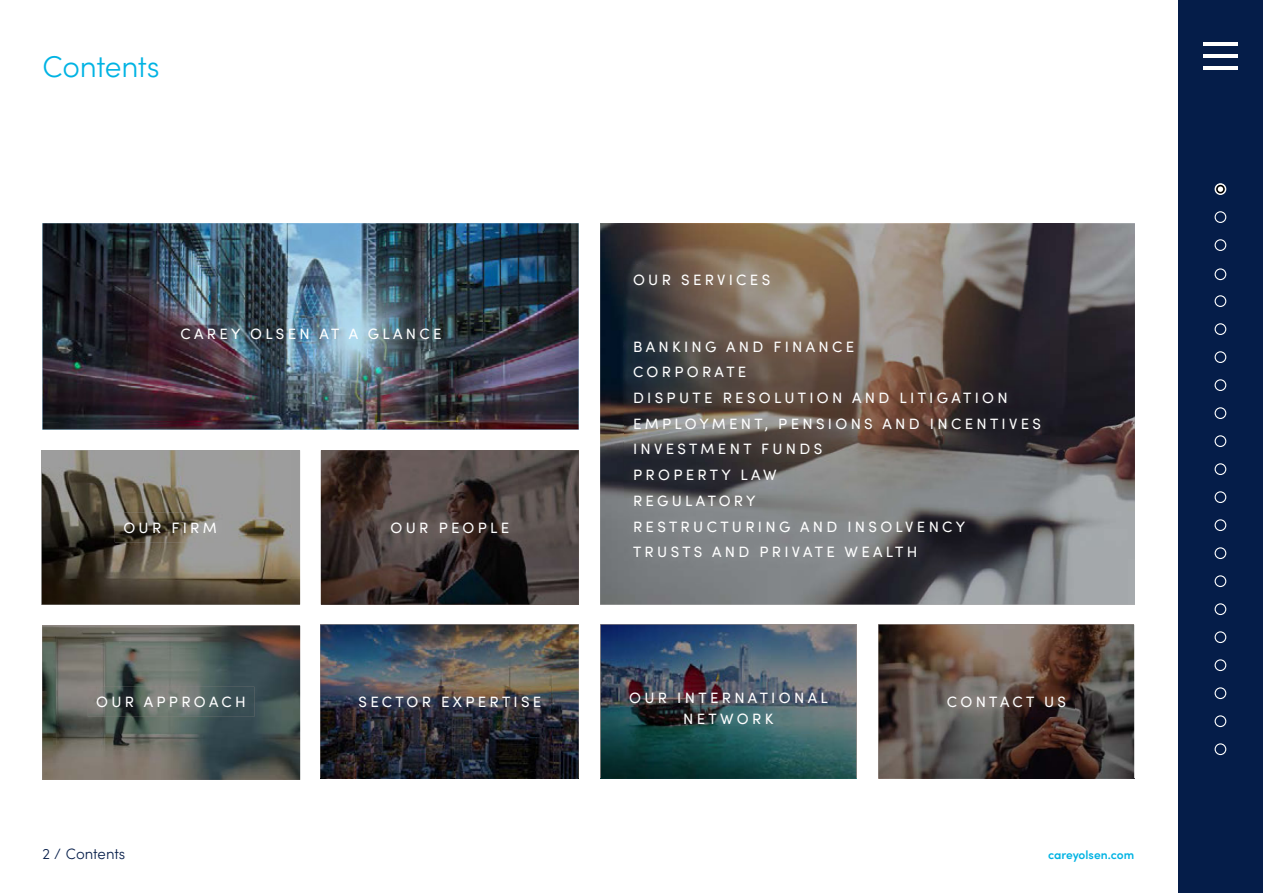
<style>
.page{position:relative;width:1263px;height:893px;background:#fff}
.page>*{position:absolute;margin:0;border:0;box-sizing:border-box;transform-origin:0 0}
.t1{font:300 30px "Sofia Pro";letter-spacing:-.01em;color:#00b3e3}
.t2{font:15px/25.7px "Sofia Pro";letter-spacing:.22em;color:#fff}
.t3{font:300 15px "Sofia Pro";letter-spacing:-.005em;color:#051d49}
.t4{font:600 12px "Sofia Pro";color:#00b3e3}
</style>
<div class="page">
<div style="left:1178px;top:0;width:85px;height:893px;background:#051d49"></div>
<img style="left:600px;top:223px;width:535px;height:381px">
<img style="left:625px;top:265px;width:424px;height:302px">
<img style="left:321px;top:450px;width:258px;height:155px">
<img style="left:382px;top:512px;width:136px;height:30px">
<img style="left:42px;top:450px;width:258px;height:154px">
<img style="left:115px;top:512px;width:110px;height:30px">
<img style="left:43px;top:223px;width:536px;height:206px">
<img style="left:172px;top:319px;width:278px;height:30px">
<img style="left:320px;top:625px;width:259px;height:154px">
<img style="left:350px;top:687px;width:200px;height:30px">
<img style="left:42px;top:626px;width:258px;height:154px">
<img style="left:88px;top:687px;width:166px;height:30px">
<img style="left:879px;top:625px;width:255px;height:154px">
<img style="left:938px;top:687px;width:137px;height:30px">
<img style="left:601px;top:625px;width:255px;height:154px">
<img style="left:621px;top:682px;width:215px;height:51px">
<div style="left:1215px;top:184px;width:11px;height:10px;background:#e6e6e6;border-radius:50%"></div>
<div style="left:1214px;top:183px;width:12px;height:12px;border:1px solid #fff;border-radius:50%"></div>
<div style="left:1217px;top:186px;width:7px;height:7px;background:#fff;border-radius:50%"></div>
<div style="left:1216px;top:185px;width:9px;height:9px;border:2px solid #000;border-radius:50%"></div>
<div style="left:1214px;top:211px;width:12px;height:12px;border:1px solid #fff;border-radius:50%"></div>
<div style="left:1214px;top:239px;width:12px;height:12px;border:1px solid #fff;border-radius:50%"></div>
<div style="left:1214px;top:268px;width:12px;height:12px;border:1px solid #fff;border-radius:50%"></div>
<div style="left:1214px;top:295px;width:12px;height:12px;border:1px solid #fff;border-radius:50%"></div>
<div style="left:1214px;top:323px;width:12px;height:12px;border:1px solid #fff;border-radius:50%"></div>
<div style="left:1214px;top:351px;width:12px;height:12px;border:1px solid #fff;border-radius:50%"></div>
<div style="left:1214px;top:379px;width:12px;height:12px;border:1px solid #fff;border-radius:50%"></div>
<div style="left:1214px;top:407px;width:12px;height:12px;border:1px solid #fff;border-radius:50%"></div>
<div style="left:1214px;top:435px;width:12px;height:12px;border:1px solid #fff;border-radius:50%"></div>
<div style="left:1214px;top:463px;width:12px;height:12px;border:1px solid #fff;border-radius:50%"></div>
<div style="left:1214px;top:491px;width:12px;height:12px;border:1px solid #fff;border-radius:50%"></div>
<div style="left:1214px;top:519px;width:12px;height:12px;border:1px solid #fff;border-radius:50%"></div>
<div style="left:1214px;top:547px;width:12px;height:12px;border:1px solid #fff;border-radius:50%"></div>
<div style="left:1214px;top:575px;width:12px;height:12px;border:1px solid #fff;border-radius:50%"></div>
<div style="left:1214px;top:603px;width:12px;height:12px;border:1px solid #fff;border-radius:50%"></div>
<div style="left:1214px;top:631px;width:12px;height:12px;border:1px solid #fff;border-radius:50%"></div>
<div style="left:1214px;top:659px;width:12px;height:12px;border:1px solid #fff;border-radius:50%"></div>
<div style="left:1214px;top:687px;width:12px;height:12px;border:1px solid #fff;border-radius:50%"></div>
<div style="left:1214px;top:715px;width:12px;height:12px;border:1px solid #fff;border-radius:50%"></div>
<div style="left:1214px;top:743px;width:12px;height:12px;border:1px solid #fff;border-radius:50%"></div>
<hr style="left:1203px;top:43px;width:34px;height:3px;background:#fff">
<hr style="left:1203px;top:54px;width:34px;height:4px;background:#fff">
<hr style="left:1203px;top:66px;width:34px;height:3px;background:#fff">
<h1 class="t1" style="left:43px;top:45px;width:119px">Contents</h1>
<p class="t2" style="left:181px;top:321px;width:262px">CAREY OLSEN AT A GLANCE</p>
<p class="t2" style="left:123px;top:514px;width:95px">OUR FIRM</p>
<p class="t2" style="left:391px;top:514px;width:120px">OUR PEOPLE</p>
<p class="t2" style="left:633px;top:266px;width:139px">OUR SERVICES</p>
<p class="t2" style="left:633px;top:333px;width:409px">BANKING AND FINANCE<br>CORPORATE<br>DISPUTE RESOLUTION AND LITIGATION<br>EMPLOYMENT, PENSIONS AND INCENTIVES<br>INVESTMENT FUNDS<br>PROPERTY LAW<br>REGULATORY<br>RESTRUCTURING AND INSOLVENCY<br>TRUSTS AND PRIVATE WEALTH</p>
<p class="t2" style="left:96px;top:688px;width:151px">OUR APPROACH</p>
<p class="t2" style="left:359px;top:688px;width:184px">SECTOR EXPERTISE</p>
<p class="t2" style="left:629px;top:684px;width:200px">OUR INTERNATIONAL</p>
<p class="t2" style="left:947px;top:688px;width:121px">CONTACT US</p>
<p class="t2" style="left:683px;top:705px;width:91px">NETWORK</p>
<p class="t3" style="left:43px;top:843px;width:84px">2 / Contents</p>
<p class="t4" style="left:1048px;top:846px;width:88px">careyolsen.com</p>
</div>
